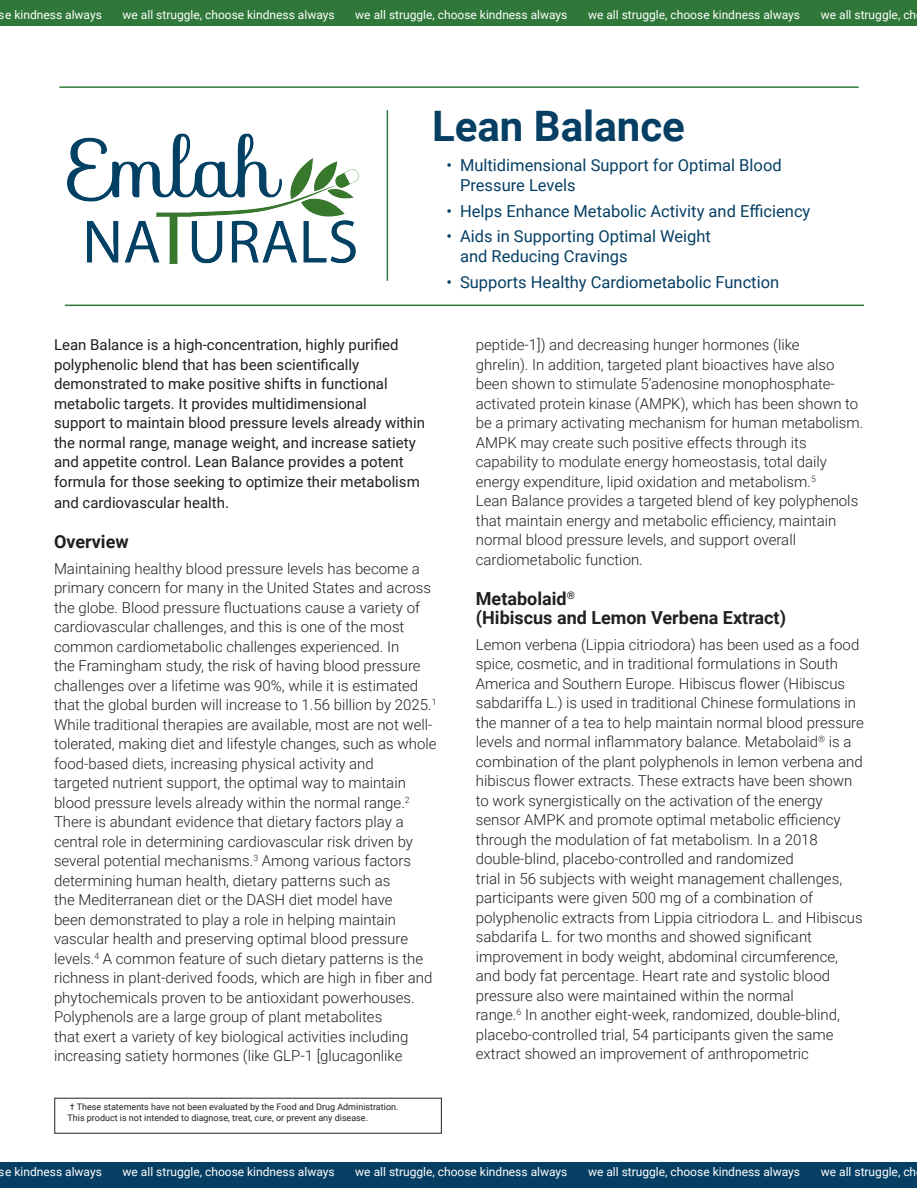
<style>
.page{position:relative;width:918px;height:1188px;background:#fff}
.page>*{position:absolute;margin:0;border:0;box-sizing:border-box;transform-origin:0 0}
.t1{font:700 42px "Roboto";color:#063f63}
.t2{font:700 18px/19.5px "Roboto";color:#231f20}
.t3{font:16.5px/19.8px "Roboto";color:#063f63}
.P1{font:300 15px/19.5px "Roboto";color:#231f20}
.t4{font:15px/19.5px "Roboto";color:#231f20}
.t5{font:12px "Roboto";color:#fff}
.t6{font:9px/10.8px "Roboto";color:#231f20}
</style>
<div class="page">
<hr style="left:59px;top:86px;width:800px;height:2px;background:#30783a">
<hr style="left:65px;top:305px;width:799px;height:1px;background:#30783a">
<hr style="left:387px;top:110px;width:1px;height:171px;background:#30783a">
<img style="left:68px;top:133px;width:291px;height:131px">
<div style="left:1px;top:0;width:916px;height:26px;background:#30783a"></div>
<div style="left:1px;top:1162px;width:916px;height:26px;background:#063f63"></div>
<div style="left:54px;top:1098px;width:388px;height:36px;border:1px solid #231f20"></div>
<p class="t5" style="left:-1px;top:6px;width:104px">se kindness always</p>
<p class="t5" style="left:123px;top:6px;width:214px">we all struggle, choose kindness always</p>
<p class="t5" style="left:355px;top:6px;width:214px">we all struggle, choose kindness always</p>
<p class="t5" style="left:588px;top:6px;width:214px">we all struggle, choose kindness always</p>
<p class="t5" style="left:821px;top:6px;width:97px">we all struggle, ch</p>
<p class="t1" style="left:432px;top:96px;width:255px">Lean Balance</p>
<p class="t3" style="left:460px;top:155px;width:323px;text-indent:-14px">• Multidimensional Support for Optimal Blood<br>Pressure Levels</p>
<p class="t3" style="left:447px;top:200px;width:365px">• Helps Enhance Metabolic Activity and Efficiency</p>
<p class="t3" style="left:460px;top:226px;width:252px;text-indent:-14px">• Aids in Supporting Optimal Weight and Reducing Cravings</p>
<p class="t3" style="left:447px;top:272px;width:334px">• Supports Healthy Cardiometabolic Function</p>
<p class="t4" style="left:54px;top:335px;width:346px">Lean Balance is a high-concentration, highly purified</p>
<p class="t4" style="left:54px;top:354px;width:373px">polyphenolic blend that has been scientifically demonstrated to make positive shifts in functional metabolic targets. It provides multidimensional<br>support to maintain blood pressure levels already within the normal range, manage weight, and increase satiety and appetite control. Lean Balance provides a potent formula for those seeking to optimize their metabolism</p>
<p class="t4" style="left:54px;top:493px;width:176px">and cardiovascular health.</p>
<h1 class="t2" style="left:54px;top:531px;width:76px">Overview</h1>
<p class="P1" style="left:54px;top:558px;width:384px">Maintaining healthy blood pressure levels has become a primary concern for many in the United States and across the globe. Blood pressure fluctuations cause a variety of cardiovascular challenges, and this is one of the most common cardiometabolic challenges experienced. In<br>the Framingham study, the risk of having blood pressure challenges over a lifetime was 90%, while it is estimated that the global burden will increase to 1.56 billion by 2025.<sup>1</sup></p>
<p class="P1" style="left:54px;top:714px;width:384px">While traditional therapies are available, most are not well&shy;tolerated, making diet and lifestyle changes, such as whole food-based diets, increasing physical activity and</p>
<p class="P1" style="left:54px;top:773px;width:357px">targeted nutrient support, the optimal way to maintain blood pressure levels already within the normal range.<sup>2</sup></p>
<p class="P1" style="left:54px;top:812px;width:380px">There is abundant evidence that dietary factors play a central role in determining cardiovascular risk driven by several potential mechanisms.<sup>3</sup> Among various factors determining human health, dietary patterns such as<br>the Mediterranean diet or the DASH diet model have<br>been demonstrated to play a role in helping maintain vascular health and preserving optimal blood pressure levels.<sup>4</sup> A common feature of such dietary patterns is the richness in plant-derived foods, which are high in fiber and phytochemicals proven to be antioxidant powerhouses.<br>Polyphenols are a large group of plant metabolites<br>that exert a variety of key biological activities including increasing satiety hormones (like GLP-1 [glucagonlike</p>
<p class="t6" style="left:68px;top:1102px;width:332px">† These statements have not been evaluated by the Food and Drug Administration.<br>This product is not intended to diagnose, treat, cure, or prevent any disease.</p>
<p class="P1" style="left:476px;top:335px;width:325px">peptide-1]) and decreasing hunger hormones (like</p>
<p class="P1" style="left:476px;top:354px;width:389px">ghrelin). In addition, targeted plant bioactives have also been shown to stimulate 5’adenosine monophosphate&shy;activated protein kinase (AMPK), which has been shown to be a primary activating mechanism for human metabolism.<br>AMPK may create such positive effects through its capability to modulate energy homeostasis, total daily energy expenditure, lipid oxidation and metabolism.<sup>5</sup></p>
<p class="P1" style="left:476px;top:491px;width:384px">Lean Balance provides a targeted blend of key polyphenols that maintain energy and metabolic efficiency, maintain normal blood pressure levels, and support overall cardiometabolic function.</p>
<h1 class="t2" style="left:476px;top:588px;width:312px">Metabolaid<sup>®<br></sup>(Hibiscus and Lemon Verbena Extract)</h1>
<p class="P1" style="left:476px;top:634px;width:385px">Lemon verbena (Lippia citriodora) has been used as a food</p>
<p class="P1" style="left:476px;top:653px;width:364px">spice, cosmetic, and in traditional formulations in South</p>
<p class="P1" style="left:476px;top:673px;width:371px">America and Southern Europe. Hibiscus flower (Hibiscus</p>
<p class="P1" style="left:476px;top:692px;width:382px">sabdariffa L.) is used in traditional Chinese formulations in</p>
<p class="P1" style="left:476px;top:712px;width:390px">the manner of a tea to help maintain normal blood pressure</p>
<p class="P1" style="left:476px;top:731px;width:377px">levels and normal inflammatory balance. Metabolaid<sup>®</sup> is a</p>
<p class="P1" style="left:476px;top:751px;width:388px">combination of the plant polyphenols in lemon verbena and</p>
<p class="P1" style="left:476px;top:770px;width:378px">hibiscus flower extracts. These extracts have been shown to work synergistically on the activation of the energy sensor AMPK and promote optimal metabolic efficiency through the modulation of fat metabolism. In a 2018 double-blind, placebo-controlled and randomized</p>
<p class="P1" style="left:476px;top:868px;width:368px">trial in 56 subjects with weight management challenges,</p>
<p class="P1" style="left:476px;top:887px;width:339px">participants were given 500 mg of a combination of</p>
<p class="P1" style="left:476px;top:907px;width:388px">polyphenolic extracts from Lippia citriodora L. and Hibiscus</p>
<p class="P1" style="left:476px;top:926px;width:338px">sabdarifa L. for two months and showed significant</p>
<p class="P1" style="left:476px;top:946px;width:366px">improvement in body weight, abdominal circumference, and body fat percentage. Heart rate and systolic blood pressure also were maintained within the normal range.<sup>6</sup> In another eight-week, randomized, double-blind, placebo-controlled trial, 54 participants given the same extract showed an improvement of anthropometric</p>
<p class="t5" style="left:-1px;top:1164px;width:104px">se kindness always</p>
<p class="t5" style="left:123px;top:1164px;width:214px">we all struggle, choose kindness always</p>
<p class="t5" style="left:355px;top:1164px;width:214px">we all struggle, choose kindness always</p>
<p class="t5" style="left:588px;top:1164px;width:214px">we all struggle, choose kindness always</p>
<p class="t5" style="left:821px;top:1164px;width:97px">we all struggle, ch</p>
</div>
